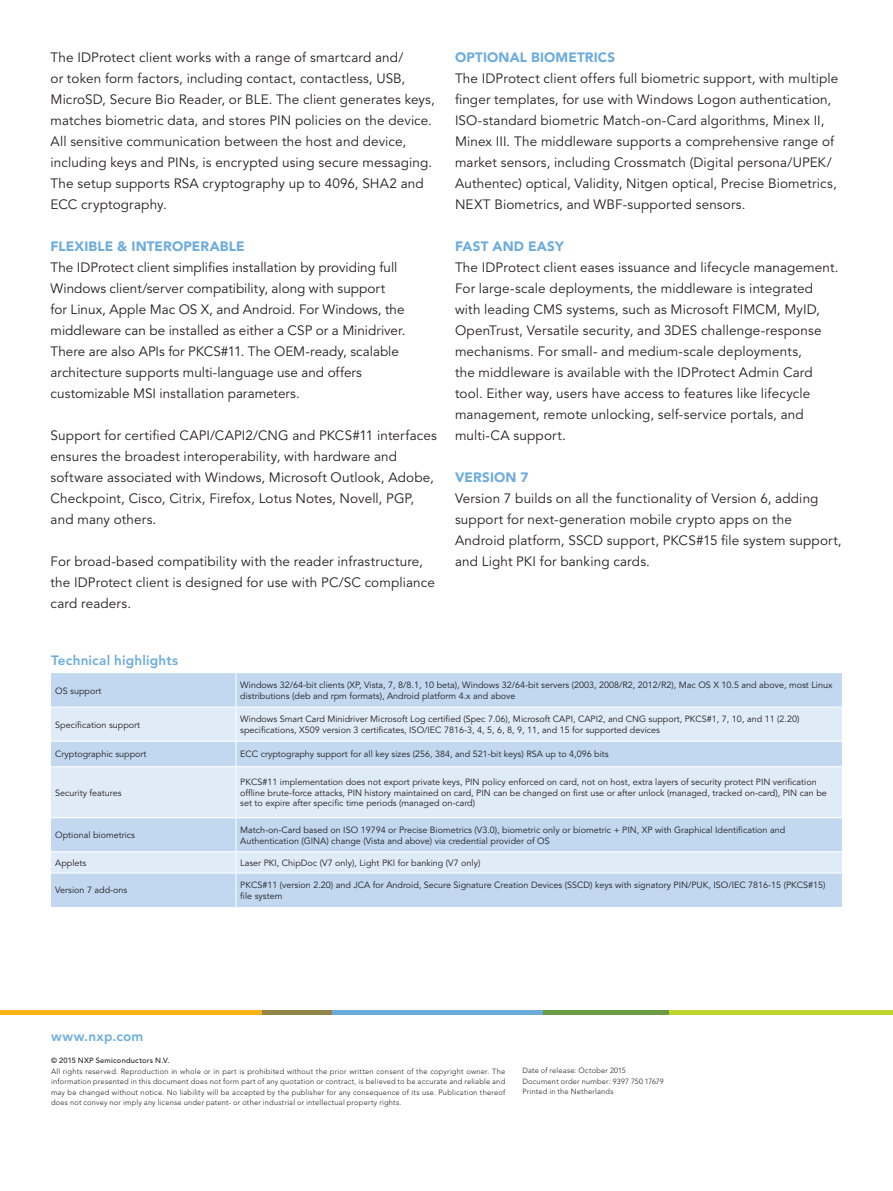
<style>
.page{position:relative;width:893px;height:1191px;background:#fff}
.page>*{position:absolute;margin:0;border:0;box-sizing:border-box;transform-origin:0 0}
.body_text{font:13.5px/21px "Avenir LT Std";letter-spacing:.01em;color:#231f20}
.body_text_heading{font:900 13.5px "Avenir LT Std";letter-spacing:.01em;color:#6cacdd}
.body_text_heading-2{font:800 13.5px "Avenir LT Std";letter-spacing:.015em;color:#6cacdd}
.www_nxp_com{font:800 13.5px "Avenir LT Std";letter-spacing:.025em;color:#6cacdd}
.t1{font:9px/10.8px "Avenir LT Std";color:#231f20}
.disclaimer_tekst{font:300 7.5px/10.5px "Avenir LT Std";letter-spacing:.025em;color:#231f20;text-align:justify}
.disclaimer_heading{font:500 7.5px "Avenir LT Std";letter-spacing:.03em;color:#231f20}
</style>
<div class="page">
<hr style="left:332px;top:1010px;width:212px;height:4px;background:#6cacdd">
<hr style="left:0;top:1010px;width:262px;height:4px;background:#fbb316">
<hr style="left:262px;top:1010px;width:70px;height:4px;background:#928547">
<hr style="left:669px;top:1010px;width:224px;height:4px;background:#bed630">
<hr style="left:544px;top:1010px;width:125px;height:4px;background:#6c9b46">
<div style="left:51px;top:673px;width:791px;height:234px;background:#c1d8f0"></div>
<svg style="left:51px;top:708px;width:791px;height:164px;background:#d4e4f4"></svg>
<hr style="left:236px;top:673px;width:1px;height:34px;background:#fff">
<hr style="left:51px;top:707px;width:185px;height:1px;background:#fff">
<hr style="left:236px;top:707px;width:606px;height:1px;background:#fff">
<hr style="left:236px;top:707px;width:1px;height:34px;background:#fff">
<hr style="left:51px;top:741px;width:185px;height:1px;background:#fff">
<hr style="left:236px;top:741px;width:606px;height:1px;background:#fff">
<svg style="left:236px;top:741px;width:1px;height:25px"></svg>
<hr style="left:51px;top:766px;width:185px;height:1px;background:#fff">
<hr style="left:236px;top:766px;width:606px;height:1px;background:#fff">
<hr style="left:236px;top:767px;width:1px;height:50px;background:#fff">
<hr style="left:51px;top:817px;width:185px;height:1px;background:#fff">
<hr style="left:236px;top:817px;width:606px;height:1px;background:#fff">
<hr style="left:236px;top:818px;width:1px;height:33px;background:#fff">
<hr style="left:51px;top:851px;width:185px;height:1px;background:#fff">
<hr style="left:236px;top:851px;width:606px;height:1px;background:#fff">
<svg style="left:236px;top:852px;width:1px;height:20px"></svg>
<hr style="left:51px;top:872px;width:185px;height:1px;background:#fff">
<hr style="left:236px;top:872px;width:606px;height:1px;background:#fff">
<hr style="left:236px;top:873px;width:1px;height:34px;background:#fff">
<p class="body_text" style="left:51px;top:47px;width:386px">The IDProtect client works with a range of smartcard and/<br>or token form factors, including contact, contactless, USB, MicroSD, Secure Bio Reader, or BLE. The client generates keys, matches biometric data, and stores PIN policies on the device.<br>All sensitive communication between the host and device, including keys and PINs, is encrypted using secure messaging.<br>The setup supports RSA cryptography up to 4096, SHA2 and ECC cryptography.</p>
<p class="body_text_heading" style="left:51px;top:238px;width:195px">FLEXIBLE &amp; INTEROPERABLE</p>
<p class="body_text" style="left:51px;top:257px;width:356px">The IDProtect client simplifies installation by providing full Windows client/server compatibility, along with support<br>for Linux, Apple Mac OS X, and Android. For Windows, the middleware can be installed as either a CSP or a Minidriver.<br>There are also APIs for PKCS#11. The OEM-ready, scalable architecture supports multi-language use and offers customizable MSI installation parameters.</p>
<p class="body_text" style="left:51px;top:425px;width:388px">Support for certified CAPI/CAPI2/CNG and PKCS#11 interfaces ensures the broadest interoperability, with hardware and software associated with Windows, Microsoft Outlook, Adobe, Checkpoint, Cisco, Citrix, Firefox, Lotus Notes, Novell, PGP, and many others.</p>
<p class="body_text" style="left:51px;top:551px;width:386px">For broad-based compatibility with the reader infrastructure, the IDProtect client is designed for use with PC/SC compliance card readers.</p>
<p class="body_text_heading" style="left:455px;top:49px;width:162px">OPTIONAL BIOMETRICS</p>
<p class="body_text" style="left:455px;top:68px;width:385px">The IDProtect client offers full biometric support, with multiple finger templates, for use with Windows Logon authentication, ISO-standard biometric Match-on-Card algorithms, Minex II, Minex III. The middleware supports a comprehensive range of market sensors, including Crossmatch (Digital persona/UPEK/ Authentec) optical, Validity, Nitgen optical, Precise Biometrics, NEXT Biometrics, and WBF-supported sensors.</p>
<p class="body_text_heading" style="left:455px;top:238px;width:110px">FAST AND EASY</p>
<p class="body_text" style="left:455px;top:257px;width:385px">The IDProtect client eases issuance and lifecycle management.<br>For large-scale deployments, the middleware is integrated with leading CMS systems, such as Microsoft FIMCM, MyID, OpenTrust, Versatile security, and 3DES challenge-response mechanisms. For small- and medium-scale deployments,<br>the middleware is available with the IDProtect Admin Card tool. Either way, users have access to features like lifecycle management, remote unlocking, self-service portals, and multi-CA support.</p>
<p class="body_text_heading" style="left:455px;top:469px;width:75px">VERSION 7</p>
<p class="body_text" style="left:455px;top:488px;width:388px">Version 7 builds on all the functionality of Version 6, adding support for next-generation mobile crypto apps on the Android platform, SSCD support, PKCS#15 file system support, and Light PKI for banking cards.</p>
<p class="body_text_heading-2" style="left:51px;top:652px;width:129px">Technical highlights</p>
<p class="t1" style="left:55px;top:685px;width:48px">OS support</p>
<p class="t1" style="left:240px;top:680px;width:594px">Windows 32/64-bit clients (XP, Vista, 7, 8/8.1, 10 beta), Windows 32/64-bit servers (2003, 2008/R2, 2012/R2), Mac OS X 10.5 and above, most Linux distributions (deb and rpm formats), Android platform 4.x and above</p>
<p class="t1" style="left:55px;top:719px;width:86px">Specification support</p>
<p class="t1" style="left:240px;top:714px;width:561px">Windows Smart Card Minidriver Microsoft Log certified (Spec 7.06), Microsoft CAPI, CAPI2, and CNG support, PKCS#1, 7, 10, and 11 (2.20) specifications, X509 version 3 certificates, ISO/IEC 7816-3, 4, 5, 6, 8, 9, 11, and 15 for supported devices</p>
<p class="t1" style="left:55px;top:749px;width:93px">Cryptographic support</p>
<p class="t1" style="left:240px;top:749px;width:370px">ECC cryptography support for all key sizes (256, 384, and 521-bit keys) RSA up to 4,096 bits</p>
<p class="t1" style="left:55px;top:787px;width:68px">Security features</p>
<p class="t1" style="left:240px;top:776px;width:588px">PKCS#11 implementation does not export private keys, PIN policy enforced on card, not on host, extra layers of security protect PIN verification offline brute-force attacks, PIN history maintained on card, PIN can be changed on first use or after unlock (managed, tracked on-card), PIN can be set to expire after specific time periods (managed on-card)</p>
<p class="t1" style="left:55px;top:830px;width:81px">Optional biometrics</p>
<p class="t1" style="left:240px;top:824px;width:546px">Match-on-Card based on ISO 19794 or Precise Biometrics (V3.0), biometric only or biometric + PIN, XP with Graphical Identification and<br>Authentication (GINA) change (Vista and above) via credential provider of OS</p>
<p class="t1" style="left:55px;top:857px;width:33px">Applets</p>
<p class="t1" style="left:240px;top:857px;width:242px">Laser PKI, ChipDoc (V7 only), Light PKI for banking (V7 only)</p>
<p class="t1" style="left:55px;top:885px;width:74px">Version 7 add-ons</p>
<p class="t1" style="left:240px;top:879px;width:587px">PKCS#11 (version 2.20) and JCA for Android, Secure Signature Creation Devices (SSCD) keys with signatory PIN/PUK, ISO/IEC 7816-15 (PKCS#15) file system</p>
<p class="www_nxp_com" style="left:51px;top:1028px;width:94px">www.nxp.com</p>
<p class="disclaimer_heading" style="left:51px;top:1056px;width:120px">© 2015 NXP Semiconductors N.V.</p>
<p class="disclaimer_tekst" style="left:51px;top:1065px;width:456px">All rights reserved. Reproduction in whole or in part is prohibited without the prior written consent of the copyright owner. The information presented in this document does not form part of any quotation or contract, is believed to be accurate and reliable and may be changed without notice. No liability will be accepted by the publisher for any consequence of its use. Publication thereof does not convey nor imply any license under patent- or other industrial or intellectual property rights.</p>
<p class="disclaimer_tekst" style="left:522px;top:1065px;width:105px">Date of release: October 2015</p>
<p class="disclaimer_tekst" style="left:522px;top:1076px;width:143px">Document order number: 9397 750 17679</p>
<p class="disclaimer_tekst" style="left:522px;top:1086px;width:93px">Printed in the Netherlands</p>
</div>
